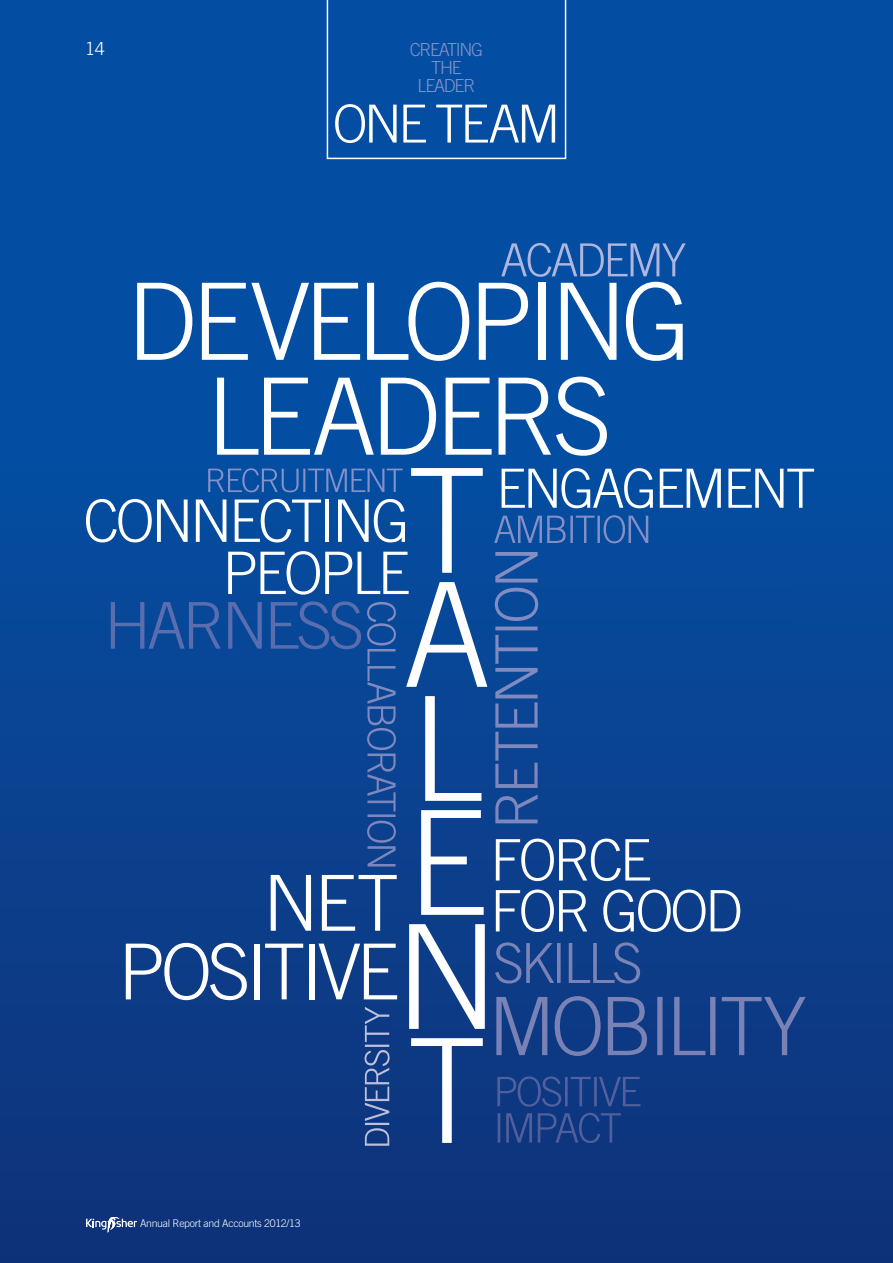
<style>
.page{position:relative;width:893px;height:1263px;background:#fff}
.page>*{position:absolute;margin:0;border:0;box-sizing:border-box;transform-origin:0 0}
.t1{font:300 145.05px/114px "Trade Gothic LT Std";color:#fff;text-align:justify}
.t2{font:300 106.65px/94.8px "Trade Gothic LT Std";letter-spacing:-.06em;color:#fff;text-align:center}
.t3{font:300 77.25px "Trade Gothic LT Std";letter-spacing:-.06em;color:#fff}
.t4{font:300 58.65px/52.2px "Trade Gothic LT Std";letter-spacing:-.06em;color:#fff;text-align:right}
.t5{font:300 57.3px/51px "Trade Gothic LT Std";letter-spacing:-.06em;color:#fff}
.t6{font:300 54.15px "Trade Gothic LT Std";letter-spacing:-.06em;color:#fff}
.t7{font:300 52.5px "Trade Gothic LT Std";letter-spacing:-.07em;color:#fff}
.t8{font:300 18px/18px "Trade Gothic LT Std";letter-spacing:-.07em;color:#8490c8;text-align:center}
.t9{font:300 18px "Trade Gothic LT Std";color:#fff}
.t10{font:300 10.5px "Trade Gothic LT Std";letter-spacing:-.025em;color:#fff}
.s1{font-size:77.25px}
</style>
<div class="page">
<img style="left:0;top:0;width:367px;height:1263px">
<div style="left:367px;top:1053px;width:526px;height:210px;background:#0d357d"></div>
<img style="left:367px;top:159px;width:158px;height:894px">
<img style="left:788px;top:0;width:105px;height:1053px">
<img style="left:525px;top:0;width:263px;height:996px">
<img style="left:364px;top:1006px;width:26px;height:140px">
<img style="left:365px;top:1007px;width:25px;height:139px">
<img style="left:208px;top:468px;width:195px;height:24px">
<img style="left:495px;top:942px;width:145px;height:41px">
<img style="left:494px;top:515px;width:154px;height:28px">
<img style="left:367px;top:602px;width:29px;height:264px">
<img style="left:496px;top:996px;width:310px;height:60px">
<img style="left:495px;top:552px;width:43px;height:271px">
<img style="left:501px;top:243px;width:185px;height:34px">
<img style="left:497px;top:1076px;width:143px;height:31px">
<img style="left:498px;top:1113px;width:123px;height:30px">
<img style="left:111px;top:601px;width:250px;height:48px">
<div style="left:327px;top:0;width:239px;height:159px;background:#034ea2"></div>
<svg style="left:86px;top:1216px;width:51px;height:16px"></svg>
<h3 class="t9" style="left:85px;top:42px;width:21px">14</h3>
<h3 class="t8" style="left:410px;top:42px;width:75px">CREATING<br>THE<br>LEADER</h3>
<h3 class="t7" style="left:333px;top:105px;width:229px">ONE TEAM</h3>
<h2 class="t2" style="left:126px;top:288px;width:567px">DEVELOPING<br>LEADERS</h2>
<h1 class="t1" style="left:395px;top:482px;width:106px">T A L E N T</h1>
<h3 class="t6" style="left:496px;top:469px;width:321px">ENGAGEMENT</h3>
<h3 class="t4" style="left:83px;top:502px;width:328px">CONNECTING<br>PEOPLE</h3>
<h3 class="t5" style="left:263px;top:842px;width:482px;text-indent:227px">FORCE<br><span class="s1">NET</span> FOR GOOD</h3>
<h3 class="t3" style="left:118px;top:944px;width:282px">POSITIVE</h3>
<p class="t10" style="left:140px;top:1219px;width:162px">Annual Report and Accounts 2012/13</p>
</div>
